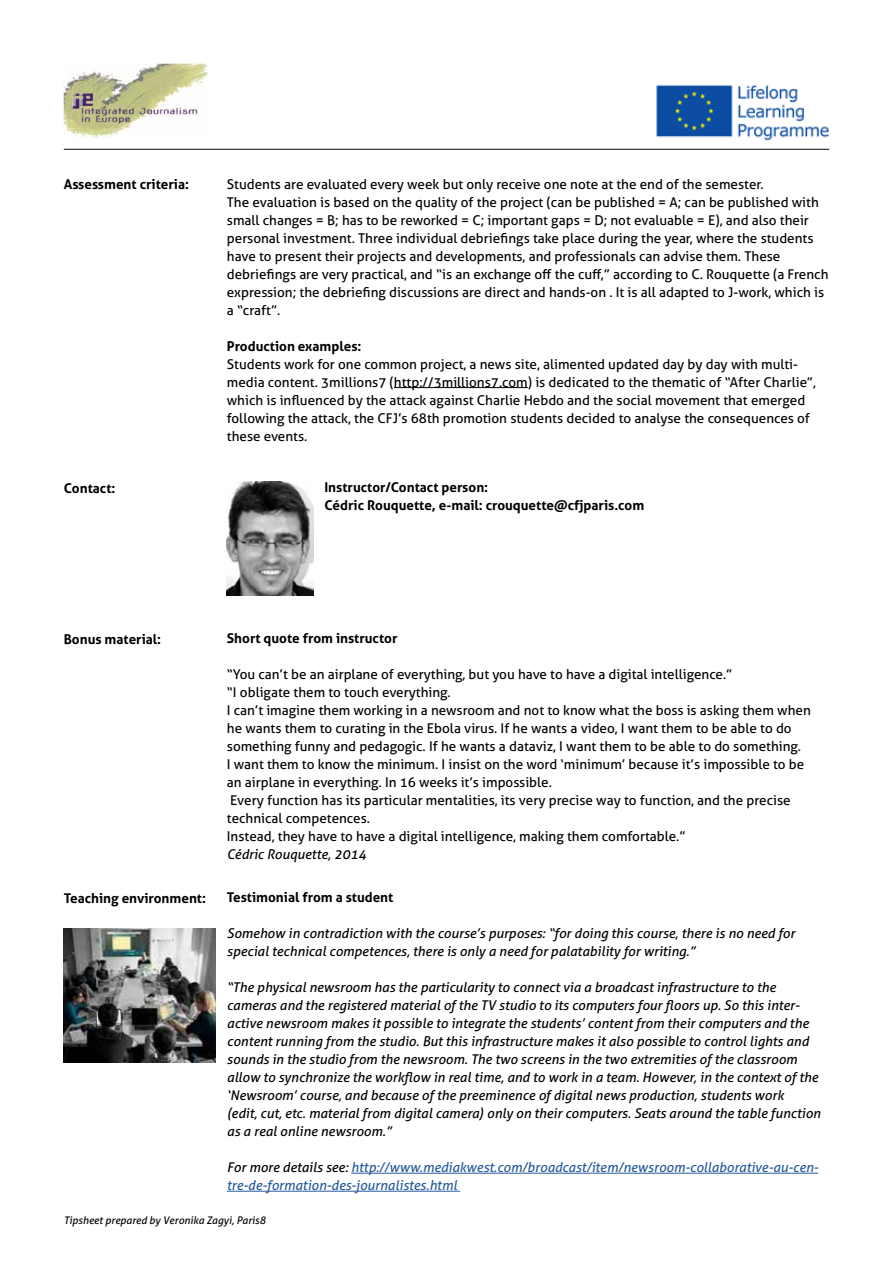
<style>
.page{position:relative;width:893px;height:1263px;background:#fff}
.page>*{position:absolute;margin:0;border:0;box-sizing:border-box;transform-origin:0 0}
.t1{font:13.5px/18px "Aller";color:#000}
.t2{font:italic 13.5px/18px "Aller";color:#000}
.t3{font:700 13.5px/18px "Aller";color:#000}
.t4{font:italic 13.5px/18px "Aller";color:#275b9b}
.t5{font:italic 10.5px "Aller";color:#000}
.s1{color:#000}
</style>
<div class="page">
<img style="left:64px;top:64px;width:144px;height:74px">
<img style="left:656px;top:84px;width:173px;height:57px">
<hr style="left:64px;top:149px;width:765px;height:1px;background:#000">
<hr style="left:394px;top:387px;width:134px;height:1px;background:#000">
<hr style="left:351px;top:1173px;width:467px;height:1px;background:#275b9b">
<hr style="left:227px;top:1191px;width:233px;height:1px;background:#275b9b">
<img style="left:227px;top:482px;width:86px;height:113px">
<img style="left:64px;top:928px;width:151px;height:134px">
<p class="t3" style="left:64px;top:175px;width:127px">Assessment criteria:</p>
<p class="t3" style="left:64px;top:479px;width:53px">Contact:</p>
<p class="t1" style="left:227px;top:175px;width:603px">Students are evaluated every week but only receive one note at the end of the semester.<br>The evaluation is based on the quality of the project (can be published = A; can be published with small changes = B; has to be reworked = C; important gaps = D; not evaluable = E), and also their personal investment. Three individual debriefings take place during the year, where the students have to present their projects and developments, and professionals can advise them. These debriefings are very practical, and “is an exchange off the cuff,” according to C. Rouquette (a French expression; the debriefing discussions are direct and hands-on . It is all adapted to J-work, which is a “craft”.</p>
<p class="t3" style="left:227px;top:337px;width:136px">Production examples:</p>
<p class="t1" style="left:227px;top:355px;width:591px">Students work for one common project, a news site, alimented updated day by day with multi&shy;media content. 3millions7 (http://3millions7.com) is dedicated to the thematic of “After Charlie”, which is influenced by the attack against Charlie Hebdo and the social movement that emerged following the attack, the CFJ’s 68th promotion students decided to analyse the consequences of these events.</p>
<p class="t3" style="left:324px;top:478px;width:321px">Instructor/Contact person:<br>Cédric Rouquette, e-mail: crouquette@cfjparis.com</p>
<p class="t3" style="left:64px;top:630px;width:99px">Bonus material:</p>
<p class="t3" style="left:64px;top:889px;width:144px">Teaching environment:</p>
<p class="t3" style="left:227px;top:629px;width:172px">Short quote from instructor</p>
<p class="t1" style="left:227px;top:665px;width:585px">“You can’t be an airplane of everything, but you have to have a digital intelligence.”<br>“I obligate them to touch everything.<br>I can’t imagine them working in a newsroom and not to know what the boss is asking them when he wants them to curating in the Ebola virus. If he wants a video, I want them to be able to do something funny and pedagogic. If he wants a dataviz, I want them to be able to do something.<br>I want them to know the minimum. I insist on the word ‘minimum’ because it’s impossible to be an airplane in everything. In 16 weeks it’s impossible.<br>Every function has its particular mentalities, its very precise way to function, and the precise technical competences.<br>Instead, they have to have a digital intelligence, making them comfortable.”</p>
<p class="t2" style="left:227px;top:845px;width:141px">Cédric Rouquette, 2014</p>
<p class="t3" style="left:227px;top:888px;width:168px">Testimonial from a student</p>
<p class="t2" style="left:227px;top:924px;width:570px">Somehow in contradiction with the course’s purposes: “for doing this course, there is no need for special technical competences, there is only a need for palatability for writing.”</p>
<p class="t2" style="left:227px;top:978px;width:595px">“The physical newsroom has the particularity to connect via a broadcast infrastructure to the cameras and the registered material of the TV studio to its computers four floors up. So this inter&shy;active newsroom makes it possible to integrate the students’ content from their computers and the content running from the studio. But this infrastructure makes it also possible to control lights and sounds in the studio from the newsroom. The two screens in the two extremities of the classroom allow to synchronize the workflow in real time, and to work in a team. However, in the context of the ‘Newsroom’ course, and because of the preeminence of digital news production, students work<br>(edit, cut, etc. material from digital camera) only on their computers. Seats around the table function as a real online newsroom.”</p>
<p class="t4" style="left:227px;top:1158px;width:593px"><span class="s1">For more details see:</span> http://www.mediakwest.com/broadcast/item/newsroom-collaborative-au-cen&shy;tre-de-formation-des-journalistes.html</p>
<p class="t5" style="left:64px;top:1214px;width:203px">Tipsheet prepared by Veronika Zagyi, Paris8</p>
</div>
